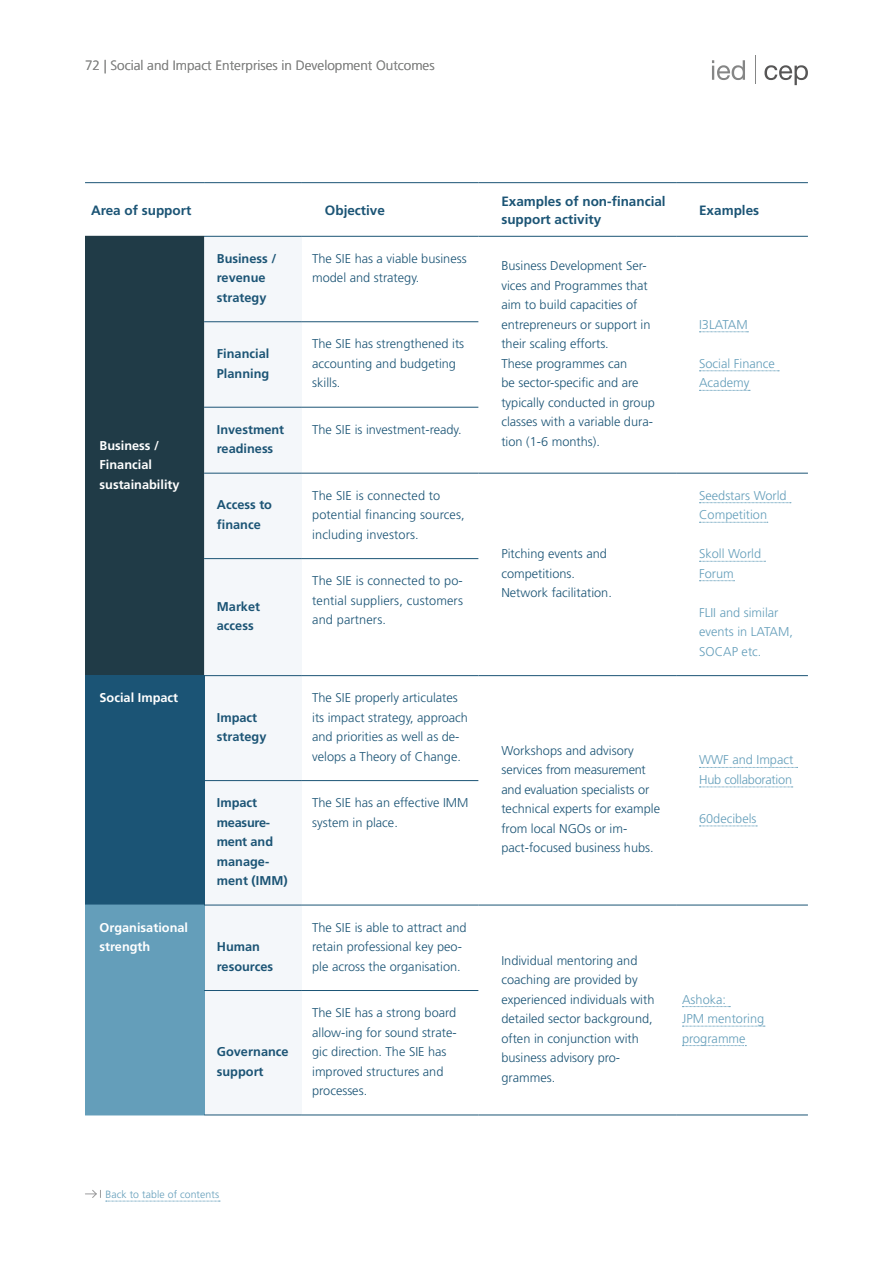
<style>
.page{position:relative;width:893px;height:1263px;background:#fff}
.page>*{position:absolute;margin:0;border:0;box-sizing:border-box;transform-origin:0 0}
.t1{font:700 13.5px/18px "Frutiger LT Std";color:#1b5475}
.t2{font:300 13.5px "Frutiger LT Std";color:#868786}
.t3{font:300 12.75px/19.5px "Frutiger LT Std";color:#1b5475}
.t4{font:700 12.75px/19.5px "Frutiger LT Std";color:#1b5475}
.t5{font:300 12.75px/19.5px "Frutiger LT Std";color:#649eba}
.t6{font:700 12.75px/19.5px "Frutiger LT Std";color:#fff}
.t7{font:300 12.75px/19.5px "Frutiger LT Std";letter-spacing:-.02em;color:#649eba}
.t8{font:300 10.5px "Frutiger LT Std";letter-spacing:.01em;color:#649eba}
</style>
<div class="page">
<svg style="left:755px;top:55px;width:1px;height:29px"></svg>
<svg style="left:712px;top:60px;width:33px;height:20px"></svg>
<svg style="left:764px;top:65px;width:44px;height:20px"></svg>
<svg style="left:85px;top:1190px;width:135px;height:12px"></svg>
<div style="left:85px;top:236px;width:119px;height:440px;background:#203b47"></div>
<svg style="left:204px;top:237px;width:98px;height:877px;fill:#f4f7fa"></svg>
<div style="left:85px;top:676px;width:119px;height:229px;background:#1b5475"></div>
<div style="left:85px;top:905px;width:119px;height:210px;background:#649eba"></div>
<hr style="left:85px;top:675px;width:119px;height:1px;background:#1b5475">
<hr style="left:85px;top:182px;width:119px;height:1px;background:#1b5475">
<hr style="left:204px;top:182px;width:98px;height:1px;background:#1b5475">
<hr style="left:302px;top:182px;width:176px;height:1px;background:#1b5475">
<hr style="left:478px;top:182px;width:198px;height:1px;background:#1b5475">
<hr style="left:676px;top:182px;width:132px;height:1px;background:#1b5475">
<hr style="left:204px;top:236px;width:98px;height:1px;background:#1b5475">
<hr style="left:302px;top:236px;width:176px;height:1px;background:#1b5475">
<hr style="left:478px;top:236px;width:198px;height:1px;background:#1b5475">
<hr style="left:676px;top:236px;width:132px;height:1px;background:#1b5475">
<hr style="left:204px;top:321px;width:98px;height:1px;background:#1b5475">
<hr style="left:302px;top:321px;width:176px;height:1px;background:#1b5475">
<hr style="left:204px;top:407px;width:98px;height:1px;background:#1b5475">
<hr style="left:302px;top:407px;width:176px;height:1px;background:#1b5475">
<hr style="left:204px;top:473px;width:98px;height:1px;background:#1b5475">
<hr style="left:302px;top:473px;width:176px;height:1px;background:#1b5475">
<hr style="left:478px;top:473px;width:198px;height:1px;background:#1b5475">
<hr style="left:676px;top:473px;width:132px;height:1px;background:#1b5475">
<hr style="left:204px;top:558px;width:98px;height:1px;background:#1b5475">
<hr style="left:302px;top:558px;width:176px;height:1px;background:#1b5475">
<hr style="left:204px;top:675px;width:98px;height:1px;background:#1b5475">
<hr style="left:302px;top:675px;width:176px;height:1px;background:#1b5475">
<hr style="left:478px;top:675px;width:198px;height:1px;background:#1b5475">
<hr style="left:676px;top:675px;width:132px;height:1px;background:#1b5475">
<hr style="left:204px;top:780px;width:98px;height:1px;background:#1b5475">
<hr style="left:302px;top:780px;width:176px;height:1px;background:#1b5475">
<hr style="left:204px;top:905px;width:98px;height:1px;background:#1b5475">
<hr style="left:302px;top:905px;width:176px;height:1px;background:#1b5475">
<hr style="left:478px;top:905px;width:198px;height:1px;background:#1b5475">
<hr style="left:676px;top:905px;width:132px;height:1px;background:#1b5475">
<hr style="left:204px;top:990px;width:98px;height:1px;background:#1b5475">
<hr style="left:302px;top:990px;width:176px;height:1px;background:#1b5475">
<hr style="left:204px;top:1114px;width:98px;height:1px;background:#1b5475">
<hr style="left:302px;top:1114px;width:176px;height:1px;background:#1b5475">
<hr style="left:478px;top:1114px;width:198px;height:1px;background:#1b5475">
<hr style="left:676px;top:1114px;width:132px;height:1px;background:#1b5475">
<svg style="left:699px;top:331px;width:49px;height:1px"></svg>
<svg style="left:699px;top:370px;width:80px;height:1px"></svg>
<svg style="left:699px;top:390px;width:51px;height:1px"></svg>
<svg style="left:699px;top:502px;width:92px;height:1px"></svg>
<svg style="left:699px;top:522px;width:69px;height:1px"></svg>
<svg style="left:699px;top:561px;width:66px;height:1px"></svg>
<svg style="left:699px;top:580px;width:35px;height:1px"></svg>
<svg style="left:699px;top:767px;width:99px;height:1px"></svg>
<svg style="left:699px;top:787px;width:94px;height:1px"></svg>
<svg style="left:699px;top:826px;width:58px;height:1px"></svg>
<svg style="left:682px;top:1006px;width:48px;height:1px"></svg>
<svg style="left:682px;top:1026px;width:83px;height:1px"></svg>
<svg style="left:682px;top:1045px;width:64px;height:1px"></svg>
<p class="t2" style="left:85px;top:57px;width:351px">72 | Social and Impact Enterprises in Development Outcomes</p>
<p class="t1" style="left:91px;top:201px;width:102px">Area of support</p>
<p class="t1" style="left:325px;top:201px;width:62px">Objective</p>
<p class="t1" style="left:501px;top:192px;width:166px">Examples of non-financial support activity</p>
<p class="t1" style="left:699px;top:201px;width:62px">Examples</p>
<p class="t6" style="left:100px;top:435px;width:82px">Business /<br>Financial sustainability</p>
<p class="t6" style="left:100px;top:688px;width:80px">Social Impact</p>
<p class="t6" style="left:100px;top:917px;width:90px">Organisational strength</p>
<p class="t4" style="left:217px;top:249px;width:61px">Business / revenue strategy</p>
<p class="t3" style="left:312px;top:249px;width:156px">The SIE has a viable business model and strategy.</p>
<p class="t3" style="left:501px;top:256px;width:155px">Business Development Ser&shy;vices and Programmes that aim to build capacities of entrepreneurs or support in their scaling efforts.<br>These programmes can<br>be sector-specific and are typically conducted in group classes with a variable dura&shy;tion (1-6 months).</p>
<p class="t4" style="left:217px;top:344px;width:54px">Financial<br>Planning</p>
<p class="t3" style="left:312px;top:334px;width:154px">The SIE has strengthened its accounting and budgeting skills.</p>
<p class="t4" style="left:217px;top:420px;width:69px">Investment readiness</p>
<p class="t3" style="left:312px;top:420px;width:151px">The SIE is investment-ready.</p>
<p class="t4" style="left:217px;top:495px;width:57px">Access to finance</p>
<p class="t3" style="left:312px;top:486px;width:154px">The SIE is connected to potential financing sources, including investors.</p>
<p class="t4" style="left:217px;top:597px;width:45px">Market access</p>
<p class="t3" style="left:312px;top:571px;width:152px;text-align:justify">The SIE is connected to po&shy;tential suppliers, customers and partners.</p>
<p class="t3" style="left:501px;top:544px;width:112px">Pitching events and competitions.<br>Network facilitation.</p>
<p class="t5" style="left:699px;top:315px;width:50px">I3LATAM</p>
<p class="t5" style="left:699px;top:354px;width:77px">Social Finance<br>Academy</p>
<p class="t5" style="left:699px;top:486px;width:89px">Seedstars World<br>Competition</p>
<p class="t5" style="left:699px;top:544px;width:64px">Skoll World<br>Forum</p>
<p class="t5" style="left:699px;top:603px;width:95px">FLII and similar events in LATAM,<br>SOCAP etc.</p>
<p class="t4" style="left:217px;top:707px;width:51px">Impact strategy</p>
<p class="t3" style="left:312px;top:688px;width:157px">The SIE properly articulates its impact strategy, approach and priorities as well as de&shy;velops a Theory of Change.</p>
<p class="t4" style="left:217px;top:793px;width:72px">Impact measure&shy;ment and manage&shy;ment (IMM)</p>
<p class="t3" style="left:312px;top:793px;width:158px">The SIE has an effective IMM system in place.</p>
<p class="t4" style="left:217px;top:937px;width:58px">Human resources</p>
<p class="t4" style="left:217px;top:1042px;width:73px">Governance support</p>
<p class="t3" style="left:312px;top:918px;width:156px">The SIE is able to attract and retain professional key peo&shy;ple across the organisation.</p>
<p class="t3" style="left:312px;top:1003px;width:146px">The SIE has a strong board allow-ing for sound strate&shy;gic direction. The SIE has improved structures and processes.</p>
<p class="t3" style="left:501px;top:741px;width:160px">Workshops and advisory services from measurement and evaluation specialists or technical experts for example from local NGOs or im&shy;pact-focused business hubs.</p>
<p class="t7" style="left:699px;top:750px;width:96px">WWF and Impact<br>Hub collaboration</p>
<p class="t5" style="left:699px;top:809px;width:59px">60decibels</p>
<p class="t3" style="left:501px;top:950px;width:155px">Individual mentoring and coaching are provided by experienced individuals with detailed sector background, often in conjunction with business advisory pro&shy;grammes.</p>
<p class="t5" style="left:682px;top:990px;width:84px">Ashoka:<br>JPM mentoring programme</p>
<p class="t8" style="left:105px;top:1188px;width:115px">Back to table of contents</p>
</div>
